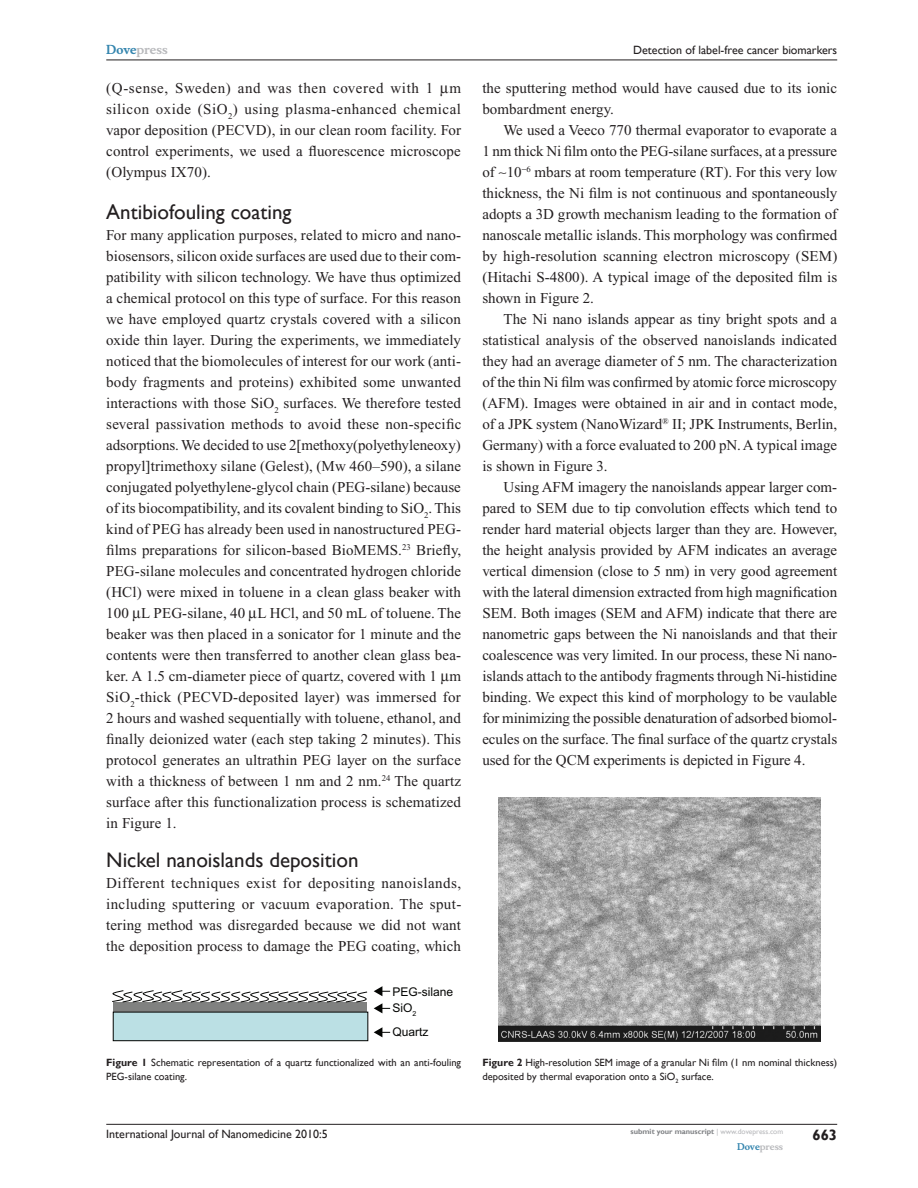
<style>
.page{position:relative;width:918px;height:1188px;background:#fff}
.page>*{position:absolute;margin:0;border:0;box-sizing:border-box;transform-origin:0 0}
.t1{font:21px "Gill Sans";color:#231f20}
.t2{font:15px/21px "Times New Roman";letter-spacing:.005em;color:#231f20;text-align:justify}
.t3{font:700 15px "Gill Sans";color:#231f20}
.t4{font:12px "Gill Sans";color:#231f20}
.t5{font:12px/16.2px "Arial";color:#040503}
.t6{font:700 12px "Musee";color:#b8b9bc}
.t7{font:10.5px/13.5px "Gill Sans";color:#231f20}
.t8{font:700 9px "Musee";color:#b8b9bc}
.t9{font:700 7.5px "Gill Sans";color:#808285}
.s1{color:#3485ae}
.s2{font-weight:700}
.s3{font-weight:400;color:#b8b9bc}
</style>
<div class="page">
<hr style="left:106px;top:1124px;width:731px;height:1px;background:#231f20">
<hr style="left:106px;top:60px;width:731px;height:1px;background:#231f20">
<svg style="left:112px;top:986px;width:279px;height:55px"></svg>
<img style="left:499px;top:798px;width:322px;height:244px">
<p class="t6" style="left:106px;top:43px;width:63px"><span class="s1">Dove</span>press</p>
<p class="t2" style="left:106px;top:77px;width:356px">(Q-sense, Sweden) and was then covered with 1 m silicon oxide (SiO<sub>2</sub>) using plasma-enhanced chemical vapor deposition (PECVD), in our clean room facility. For control experiments, we used a fluorescence microscope (Olympus IX70).</p>
<h1 class="t1" style="left:106px;top:199px;width:187px">Antibiofouling coating</h1>
<p class="t2" style="left:106px;top:224px;width:357px">For many application purposes, related to micro and nano&shy;biosensors, silicon oxide surfaces are used due to their com&shy;patibility with silicon technology. We have thus optimized a chemical protocol on this type of surface. For this reason we have employed quartz crystals covered with a silicon oxide thin layer. During the experiments, we immediately noticed that the biomolecules of interest for our work (anti&shy;body fragments and proteins) exhibited some unwanted interactions with those SiO<sub>2</sub> surfaces. We therefore tested several passivation methods to avoid these non-specific adsorptions. We decided to use 2[methoxy(polyethyleneoxy) propyl]trimethoxy silane (Gelest), (Mw 460–590), a silane conjugated polyethylene-glycol chain (PEG-silane) because of its biocompatibility, and its covalent binding to SiO<sub>2</sub>. This kind of PEG has already been used in nanostructured PEG&shy;films preparations for silicon-based BioMEMS.<sup>23</sup> Briefly, PEG-silane molecules and concentrated hydrogen chloride (HCl) were mixed in toluene in a clean glass beaker with 100 L PEG-silane, 40 L HCl, and 50 mL of toluene. The beaker was then placed in a sonicator for 1 minute and the contents were then transferred to another clean glass bea&shy;ker. A 1.5 cm-diameter piece of quartz, covered with 1 m SiO<sub>2</sub>-thick (PECVD-deposited layer) was immersed for 2 hours and washed sequentially with toluene, ethanol, and finally deionized water (each step taking 2 minutes). This protocol generates an ultrathin PEG layer on the surface with a thickness of between 1 nm and 2 nm.<sup>24</sup> The quartz surface after this functionalization process is schematized in Figure 1.</p>
<h1 class="t1" style="left:106px;top:847px;width:254px">Nickel nanoislands deposition</h1>
<p class="t2" style="left:106px;top:872px;width:357px">Different techniques exist for depositing nanoislands, including sputtering or vacuum evaporation. The sput&shy;tering method was disregarded because we did not want the deposition process to damage the PEG coating, which</p>
<p class="t4" style="left:633px;top:43px;width:205px">Detection of label-free cancer biomarkers</p>
<p class="t2" style="left:482px;top:77px;width:356px">the sputtering method would have caused due to its ionic bombardment energy.</p>
<p class="t2" style="left:482px;top:119px;width:357px;text-indent:21px">We used a Veeco 770 thermal evaporator to evaporate a 1 nm thick Ni film onto the PEG-silane surfaces, at a pressure of ∼10−<sup>6</sup> mbars at room temperature (RT). For this very low thickness, the Ni film is not continuous and spontaneously adopts a 3D growth mechanism leading to the formation of nanoscale metallic islands. This morphology was confirmed by high-resolution scanning electron microscopy (SEM) (Hitachi S-4800). A typical image of the deposited film is shown in Figure 2.</p>
<p class="t2" style="left:482px;top:308px;width:356px;text-indent:21px">The Ni nano islands appear as tiny bright spots and a statistical analysis of the observed nanoislands indicated they had an average diameter of 5 nm. The characterization of the thin Ni film was confirmed by atomic force microscopy (AFM). Images were obtained in air and in contact mode, of a JPK system (NanoWizard<sup>®</sup> II; JPK Instruments, Berlin, Germany) with a force evaluated to 200 pN. A typical image is shown in Figure 3.</p>
<p class="t2" style="left:482px;top:476px;width:356px;text-indent:21px">Using AFM imagery the nanoislands appear larger com&shy;pared to SEM due to tip convolution effects which tend to render hard material objects larger than they are. However, the height analysis provided by AFM indicates an average vertical dimension (close to 5 nm) in very good agreement with the lateral dimension extracted from high magnification SEM. Both images (SEM and AFM) indicate that there are nanometric gaps between the Ni nanoislands and that their coalescence was very limited. In our process, these Ni nano&shy;islands attach to the antibody fragments through Ni-histidine binding. We expect this kind of morphology to be vaulable for minimizing the possible denaturation of adsorbed biomol&shy;ecules on the surface. The final surface of the quartz crystals used for the QCM experiments is depicted in Figure 4.</p>
<p class="t5" style="left:393px;top:984px;width:62px">PEG-silane<br>SiO<sub>2</sub></p>
<p class="t5" style="left:393px;top:1024px;width:38px">Quartz</p>
<p class="t7" style="left:106px;top:1056px;width:356px"><span class="s2">Figure 1</span> Schematic representation of a quartz functionalized with an anti-fouling<br>PEG-silane coating.</p>
<p class="t7" style="left:482px;top:1056px;width:356px"><span class="s2">Figure 2</span> High-resolution SEM image of a granular Ni film (1 nm nominal thickness) deposited by thermal evaporation onto a SiO<sub>2</sub> surface.</p>
<p class="t4" style="left:106px;top:1127px;width:223px">International Journal of Nanomedicine 2010:5</p>
<p class="t9" style="left:631px;top:1127px;width:154px">submit your manuscript <span class="s3">| www.dovepress.com</span></p>
<p class="t8" style="left:737px;top:1141px;width:48px"><span class="s1">Dove</span>press</p>
<p class="t3" style="left:812px;top:1126px;width:26px">663</p>
</div>
